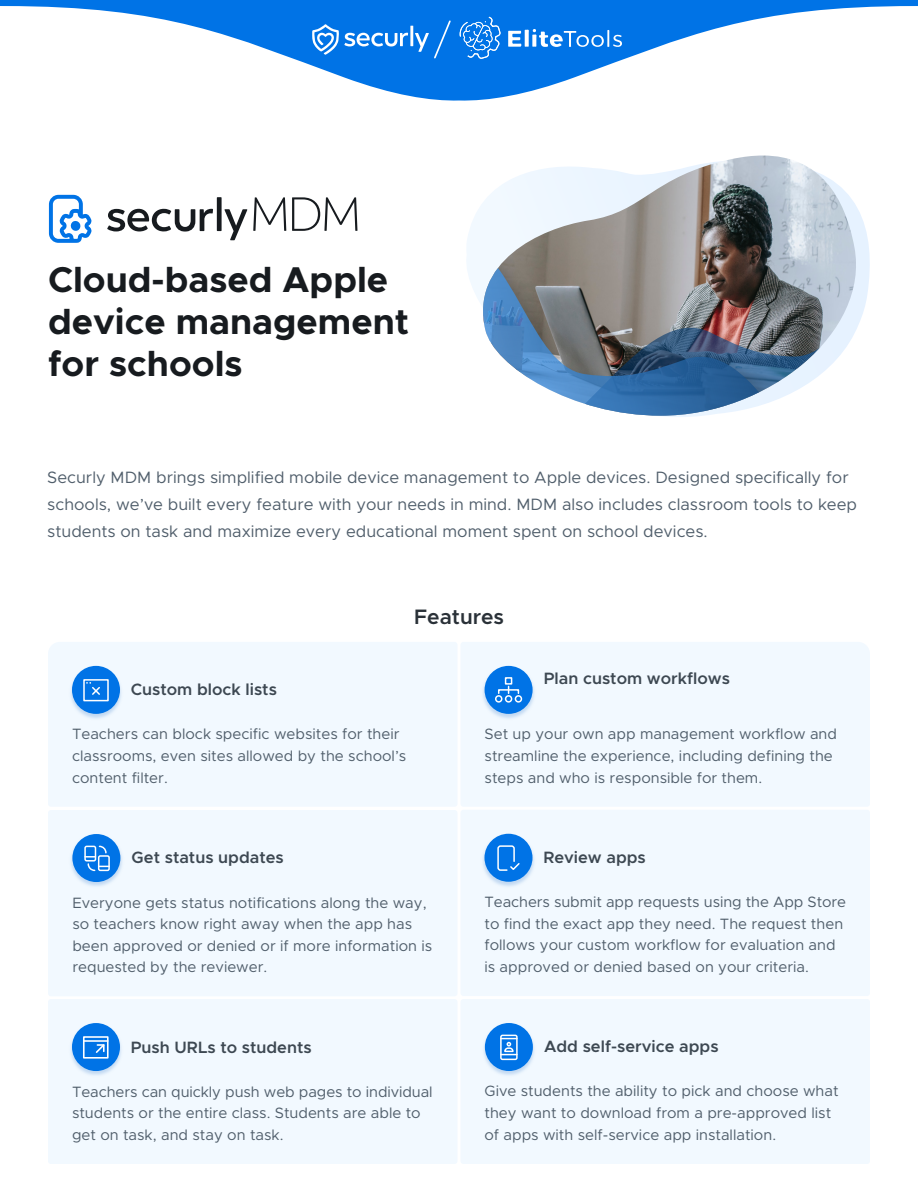
<style>
.page{position:relative;width:918px;height:1188px;background:#fff}
.page>*{position:absolute;margin:0;border:0;box-sizing:border-box;transform-origin:0 0}
.t1{font:700 36px/42px "Metropolis";color:#171b1f}
.t2{font:600 21px "Metropolis";color:#2a3138}
.t3{font:16.5px/27px "Metropolis";color:#505e6b}
.t4{font:600 16.5px "Metropolis";color:#3d4852}
.t5{font:15px/21.6px "Metropolis";color:#505e6b}
</style>
<div class="page">
<div style="left:460px;top:999px;width:410px;height:165px;background:#f2f9ff;border-radius:3px"></div>
<img style="left:484px;top:1023px;width:50px;height:52px">
<div style="left:485px;top:1023px;width:48px;height:48px;background:#0073e6;border-radius:50%"></div>
<div style="left:500px;top:1035px;width:18px;height:25px;border:2px solid #fff;border-radius:2px"></div>
<svg style="left:501px;top:1038px;width:16px;height:17px"></svg>
<div style="left:460px;top:810px;width:410px;height:186px;background:#f2f9ff;border-radius:3px"></div>
<div style="left:48px;top:810px;width:410px;height:186px;background:#f2f9ff;border-radius:3px"></div>
<img style="left:483px;top:833px;width:51px;height:54px">
<div style="left:484px;top:834px;width:48px;height:48px;background:#0073e6;border-radius:50%"></div>
<img style="left:71px;top:834px;width:51px;height:52px">
<div style="left:72px;top:834px;width:48px;height:48px;background:#0073e6;border-radius:50%"></div>
<div style="left:48px;top:642px;width:409px;height:164px;background:#f2f9ff"></div>
<div style="left:461px;top:642px;width:409px;height:164px;background:#f2f9ff"></div>
<div style="left:48px;top:999px;width:410px;height:165px;background:#f2f9ff;border-radius:3px"></div>
<img style="left:67px;top:664px;width:58px;height:58px">
<div style="left:72px;top:666px;width:48px;height:48px;background:#0073e6;border-radius:50%"></div>
<img style="left:71px;top:1023px;width:50px;height:52px">
<div style="left:72px;top:1023px;width:48px;height:48px;background:#0073e6;border-radius:50%"></div>
<img style="left:480px;top:664px;width:57px;height:58px">
<div style="left:485px;top:666px;width:48px;height:48px;background:#0073e6;border-radius:50%"></div>
<svg style="left:0;top:0;width:918px;height:101px"></svg>
<div style="left:84px;top:846px;width:12px;height:16px;border:2px solid #fff;border-radius:2px"></div>
<div style="left:98px;top:855px;width:12px;height:16px;border:2px solid #fff;border-radius:2px"></div>
<svg style="left:85px;top:845px;width:24px;height:27px"></svg>
<div style="left:505px;top:677px;width:7px;height:8px;border:2px solid #fff"></div>
<div style="left:498px;top:689px;width:21px;height:5px;border:2px solid #fff"></div>
<div style="left:495px;top:695px;width:7px;height:8px;border:2px solid #fff;border-radius:50%"></div>
<div style="left:505px;top:695px;width:7px;height:8px;border:2px solid #fff;border-radius:50%"></div>
<div style="left:515px;top:695px;width:7px;height:8px;border:2px solid #fff;border-radius:50%"></div>
<svg style="left:497px;top:845px;width:23px;height:26px"></svg>
<img style="left:480px;top:156px;width:377px;height:52px">
<img style="left:470px;top:208px;width:400px;height:208px">
<div style="left:83px;top:1036px;width:26px;height:23px;border:2px solid #fff"></div>
<hr style="left:84px;top:1040px;width:24px;height:2px;background:#fff">
<svg style="left:95px;top:1044px;width:10px;height:9px"></svg>
<div style="left:83px;top:679px;width:26px;height:22px;border:2px solid #fff"></div>
<svg style="left:86px;top:682px;width:14px;height:13px"></svg>
<svg style="left:107px;top:197px;width:140px;height:43px"></svg>
<svg style="left:253px;top:197px;width:33px;height:34px"></svg>
<svg style="left:292px;top:197px;width:65px;height:34px"></svg>
<svg style="left:49px;top:195px;width:43px;height:48px"></svg>
<svg style="left:508px;top:29px;width:114px;height:18px"></svg>
<svg style="left:460px;top:17px;width:41px;height:42px;background:#328eea"></svg>
<hr style="left:410px;top:26px;width:3px;height:20px;background:#fff">
<svg style="left:312px;top:24px;width:96px;height:31px;background:#3992eb"></svg>
<svg style="left:415px;top:19px;width:37px;height:41px;background:#1a81e8"></svg>
<h1 class="t1" style="left:48px;top:259px;width:363px">Cloud-based Apple device management for schools</h1>
<p class="t3" style="left:47px;top:463px;width:811px">Securly MDM brings simplified mobile device management to Apple devices. Designed specifically for schools, we’ve built every feature with your needs in mind. MDM also includes classroom tools to keep students on task and maximize every educational moment spent on school devices.</p>
<h2 class="t2" style="left:414px;top:603px;width:92px">Features</h2>
<p class="t4" style="left:131px;top:679px;width:148px">Custom block lists</p>
<p class="t5" style="left:72px;top:723px;width:336px">Teachers can block specific websites for their classrooms, even sites allowed by the school’s content filter.</p>
<p class="t4" style="left:544px;top:668px;width:188px">Plan custom workflows</p>
<p class="t5" style="left:485px;top:723px;width:354px">Set up your own app management workflow and streamline the experience, including defining the steps and who is responsible for them.</p>
<p class="t4" style="left:132px;top:847px;width:154px">Get status updates</p>
<p class="t5" style="left:72px;top:892px;width:361px">Everyone gets status notifications along the way, so teachers know right away when the app has been approved or denied or if more information is requested by the reviewer.</p>
<p class="t4" style="left:131px;top:1037px;width:182px">Push URLs to students</p>
<p class="t5" style="left:72px;top:1081px;width:362px">Teachers can quickly push web pages to individual students or the entire class. Students are able to get on task, and stay on task.</p>
<p class="t4" style="left:543px;top:847px;width:104px">Review apps</p>
<p class="t5" style="left:484px;top:891px;width:363px">Teachers submit app requests using the App Store to find the exact app they need. The request then follows your custom workflow for evaluation and is approved or denied based on your criteria.</p>
<p class="t4" style="left:544px;top:1036px;width:176px">Add self-service apps</p>
<p class="t5" style="left:485px;top:1081px;width:356px">Give students the ability to pick and choose what they want to download from a pre-approved list of apps with self-service app installation.</p>
</div>
